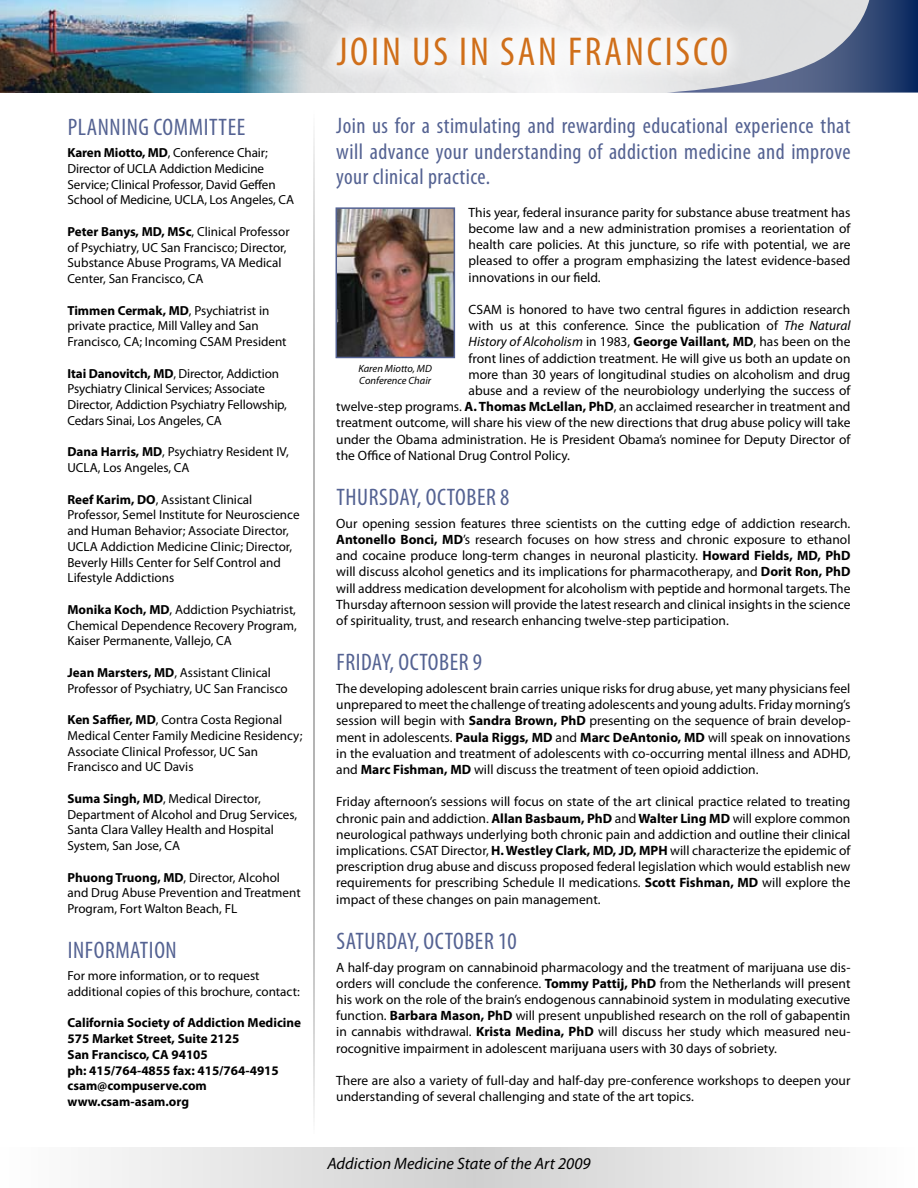
<style>
.page{position:relative;width:918px;height:1188px;background:#fff}
.page>*{position:absolute;margin:0;border:0;box-sizing:border-box;transform-origin:0 0}
.t1{font:condensed 40.5px "Myriad Pro";letter-spacing:.07em;color:#d06f1a}
.t2{font:condensed 24px "Myriad Pro";letter-spacing:.025em;color:#546292}
.t3{font:condensed 22.5px/25.5px "Myriad Pro";letter-spacing:.02em;color:#546292;text-align:justify}
.t4{font:italic 16.5px "Myriad Pro";color:#000}
.t5{font:13.5px/16.2px "Myriad Pro";color:#000;text-align:justify}
.t6{font:13.2px/15.8px "Myriad Pro";color:#000}
.t7{font:700 13.2px/15.8px "Myriad Pro";color:#000}
.t8{font:italic 10.5px/12.6px "Myriad Pro";color:#000}
.s1{font-weight:700}
.s2{font-style:italic}
</style>
<div class="page">
<svg style="left:100px;top:1147px;width:720px;height:41px;fill:#e2e2e2"></svg>
<hr style="left:917px;top:1147px;width:1px;height:41px;background:#000">
<svg style="left:667px;top:0;width:251px;height:93px;background:#8995ab"></svg>
<div style="left:314px;top:15px;width:430px;height:68px;background:#fff;opacity:.85"></div>
<hr style="left:313px;top:105px;width:2px;height:1029px;background:#000">
<img style="left:339px;top:210px;width:113px;height:145px">
<div style="left:336px;top:207px;width:119px;height:151px;border:2px solid #546292"></div>
<img style="left:0;top:0;width:313px;height:93px">
<h2 class="t2" style="left:68px;top:112px;width:179px">Planning Committee</h2>
<p class="t6" style="left:68px;top:145px;width:202px"><span class="s1">Karen Miotto, MD</span>, Conference Chair;<br>Director of UCLA</p>
<p class="t6" style="left:68px;top:160px;width:220px;text-indent:92px">Addiction Medicine<br>Service; Clinical Professor, David Geffen<br>School of Medicine, UCLA, Los Angeles, CA</p>
<p class="t6" style="left:68px;top:223px;width:224px"><span class="s1">Peter Banys, MD, MSc</span>, Clinical Professor of Psychiatry, UC San Francisco; Director, Substance Abuse Programs, VA Medical Center, San Francisco, CA</p>
<p class="t6" style="left:67px;top:302px;width:203px"><span class="s1">Timmen Cermak, MD</span>, Psychiatrist in private practice, Mill Valley and San<br>Francisco, CA; I ncoming CSAM</p>
<p class="t6" style="left:235px;top:334px;width:53px">President</p>
<p class="t6" style="left:68px;top:365px;width:221px"><span class="s1">Itai Danovitch, MD</span>, Director, Addiction Psychiatry Clinical Services; Associate Director, Addiction Psychiatry Fellowship, Cedars Sinai, Los Angeles, CA</p>
<p class="t6" style="left:68px;top:444px;width:223px"><span class="s1">Dana Harris, MD</span>, Psychiatry Resident IV,<br>UCLA, Los Angeles, CA</p>
<p class="t6" style="left:68px;top:491px;width:234px"><span class="s1">Reef Karim, DO</span>, Assistant Clinical<br>Professor, Semel I nstitute for Neuroscience and Human Behavior; Associate Director,<br>UCLA</p>
<p class="t6" style="left:68px;top:538px;width:226px;text-indent:33px">Addiction Medicine Clinic; Director,<br>Beverly Hills Center for Self Control and<br>Lifestyle Addictions</p>
<p class="t6" style="left:68px;top:601px;width:231px;text-align:justify"><span class="s1">Monika Koch, MD</span>, Addiction Psychiatrist, Chemical Dependence Recovery Program, Kaiser Permanente, Vallejo, CA</p>
<p class="t6" style="left:68px;top:664px;width:222px"><span class="s1">Jean Marsters, MD</span>, Assistant Clinical<br>Professor of Psychiatry, UC San Francisco</p>
<p class="t6" style="left:68px;top:712px;width:236px"><span class="s1">Ken Saffier, MD</span>, Contra Costa Regional Medical Center Family Medicine Residency; Associate Clinical Professor, UC San Francisco and UC Davis</p>
<p class="t6" style="left:68px;top:790px;width:231px"><span class="s1">Suma Singh, MD</span>, Medical Director, Department of Alcohol and Drug Services, Santa Clara Valley Health and Hospital System, San Jose, CA</p>
<p class="t6" style="left:68px;top:869px;width:235px"><span class="s1">Phuong Truong, MD</span>, Director, Alcohol and Drug Abuse Prevention and Treatment<br>Program, Fort Walton Beach, FL</p>
<h2 class="t2" style="left:68px;top:935px;width:111px">Information</h2>
<p class="t6" style="left:68px;top:968px;width:234px">For more information, or to request additional copies of this brochure, contact:</p>
<p class="t7" style="left:68px;top:1015px;width:235px">California Society of Addiction Medicine<br>575 Market Street, Suite 2125<br>San Francisco, CA 94105<br>ph: 415/764-4855 fax: 415/764-4915 csam@compuserve.com www.csam-asam.org</p>
<h1 class="t1" style="left:337px;top:27px;width:393px">Join Us in San Francisco</h1>
<h3 class="t3" style="left:336px;top:113px;width:516px">Join us for a stimulating and rewarding educational experience that will advance your understanding of addiction medicine and improve your clinical practice.</h3>
<p class="t5" style="left:469px;top:204px;width:384px">This year, federal insurance parity for substance abuse treatment has become law and a new administration promises a reorientation of health care policies. At this juncture, so rife with potential, we are pleased to offer a program emphasizing the latest evidence-based innovations in our field.</p>
<p class="t5" style="left:469px;top:301px;width:10px">CSAM</p>
<p class="t5" style="left:506px;top:301px;width:346px">is honored to have two central figures in addiction research</p>
<p class="t5" style="left:469px;top:317px;width:383px">with us at this conference. Since the publication of <span class="s2">The Natural</span></p>
<p class="t5" style="left:469px;top:334px;width:383px"><span class="s2">History of Alcoholism</span> in 1983, <span class="s1">George Vaillant, MD</span>, has been on the</p>
<p class="t5" style="left:469px;top:350px;width:383px">front lines of addiction treatment. He will give us both an update on</p>
<p class="t5" style="left:469px;top:366px;width:383px">more than 30 years of longitudinal studies on alcoholism and drug</p>
<p class="t5" style="left:469px;top:382px;width:384px">abuse and a review of the neurobiology underlying the success of</p>
<p class="t5" style="left:336px;top:398px;width:516px">twelve-step programs. <span class="s1">A. Thomas McLellan, PhD</span>, an acclaimed researcher in treatment and</p>
<p class="t5" style="left:336px;top:415px;width:516px">treatment outcome, will share his view of the new directions that drug abuse policy will take</p>
<p class="t5" style="left:336px;top:431px;width:516px">under the Obama administration. He is President Obama’s nominee for Deputy Director of</p>
<p class="t5" style="left:336px;top:447px;width:235px">the Office of National Drug Control Policy.</p>
<h2 class="t2" style="left:337px;top:482px;width:174px">Thursday, October 8</h2>
<p class="t5" style="left:336px;top:515px;width:516px">Our opening session features three scientists on the cutting edge of addiction research.<br><span class="s1">Antonello Bonci, MD</span>’s research focuses on how stress and chronic exposure to ethanol and cocaine produce long-term changes in neuronal plasticity. <span class="s1">Howard Fields, MD, PhD </span>will discuss alcohol genetics and its implications for pharmacotherapy, and <span class="s1">Dorit Ron, PhD </span>will address medication development for alcoholism with peptide and hormonal targets. The Thursday afternoon session will provide the latest research and clinical insights in the science of spirituality, trust, and research enhancing twelve-step participation.</p>
<h2 class="t2" style="left:337px;top:648px;width:147px">Friday, October 9</h2>
<p class="t5" style="left:336px;top:680px;width:516px">The developing adolescent brain carries unique risks for drug abuse, yet many physicians feel unprepared to meet the challenge of treating adolescents and young adults. Friday morning’s session will begin with <span class="s1">Sandra Brown, PhD</span> presenting on the sequence of brain develop&shy;ment in adolescents. <span class="s1">Paula Riggs, MD</span> and <span class="s1">Marc DeAntonio, MD</span> will speak on innovations in the evaluation and treatment of adolescents with co-occurring mental illness and ADHD, and <span class="s1">Marc Fishman, MD</span> will discuss the treatment of teen opioid addiction.</p>
<p class="t5" style="left:336px;top:794px;width:516px">Friday afternoon’s sessions will focus on state of the art clinical practice related to treating chronic pain and addiction. <span class="s1">Allan Basbaum, PhD</span> and <span class="s1">Walter Ling MD</span> will explore common neurological pathways underlying both chronic pain and addiction and outline their clinical implications. CSAT</p>
<p class="t8" style="left:358px;top:362px;width:75px">Karen Miotto, MD<br>Conference Chair</p>
<p class="t5" style="left:336px;top:842px;width:516px;text-indent:105px">Director, <span class="s1">H. Westley Clark, MD, JD, MPH</span> will characterize the epidemic of prescription drug abuse and discuss proposed federal legislation which would establish new requirements for prescribing Schedule II medications. <span class="s1">Scott Fishman, MD</span> will explore the impact of these changes on pain management.</p>
<h2 class="t2" style="left:337px;top:926px;width:182px">Saturday, October 10</h2>
<p class="t5" style="left:336px;top:959px;width:516px">A half-day program on cannabinoid pharmacology and the treatment of marijuana use dis&shy;orders will conclude the conference. <span class="s1">Tommy Pattij, PhD</span> from the Netherlands will present his work on the role of the brain’s endogenous cannabinoid system in modulating executive function. <span class="s1">Barbara Mason, PhD</span> will present unpublished research on the roll of gabapentin in cannabis withdrawal. <span class="s1">Krista Medina, PhD</span> will discuss her study which measured neu&shy;rocognitive impairment in adolescent marijuana users with 30 days of sobriety.</p>
<p class="t5" style="left:336px;top:1072px;width:516px">There are also a variety of full-day and half-day pre-conference workshops to deepen your understanding of several challenging and state of the art topics.</p>
<p class="t4" style="left:327px;top:1154px;width:265px">Addiction Medicine State of the Art 2009</p>
</div>
